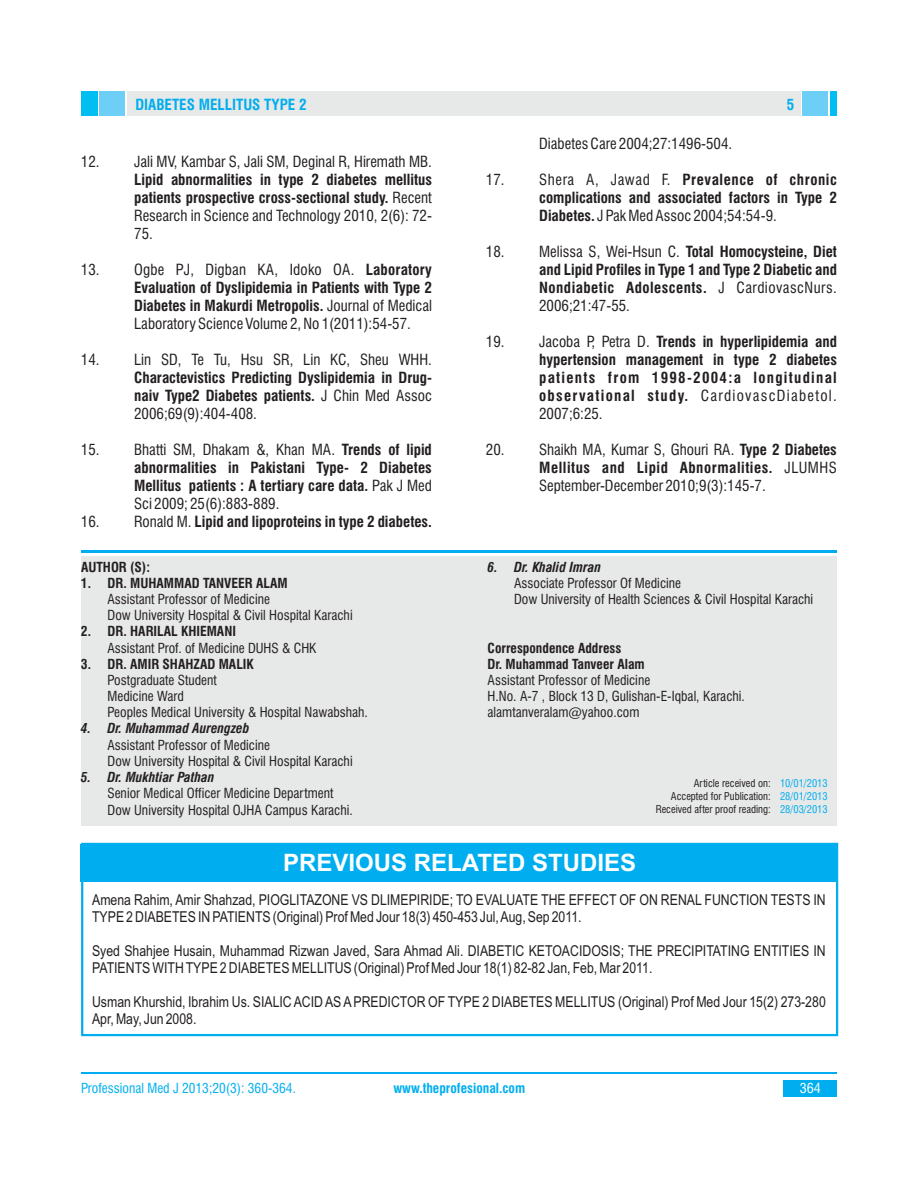
<style>
.page{position:relative;width:918px;height:1188px;background:#fff}
.page>*{position:absolute;margin:0;border:0;box-sizing:border-box;transform-origin:0 0}
.t1{font:700 24px "Arial";color:#fff}
.t2{font:700 condensed 15px "Swiss 721 BT";color:#231f20}
.t3{font:condensed 15px "Swiss 721 BT";color:#231f20}
.t4{font:15px/17px "Arial Narrow";color:#231f20}
.t5{font:700 condensed 15px "Swiss 721 BT";letter-spacing:.085em;color:#231f20}
.t6{font:700 condensed 15px "Swiss 721 BT";letter-spacing:.03em;color:#231f20}
.t7{font:700 condensed 15px "Swiss 721 BT";letter-spacing:.04em;color:#231f20}
.t8{font:700 condensed 15px "Swiss 721 BT";letter-spacing:.035em;color:#231f20}
.t9{font:700 condensed 15px "Swiss 721 BT";color:#00aeef}
.t10{font:condensed 13.5px/16.2px "Swiss 721 BT";color:#231f20}
.t11{font:700 condensed 13.5px "Swiss 721 BT";color:#231f20}
.t12{font:italic 700 condensed 13.5px "Swiss 721 BT";color:#231f20}
.t13{font:condensed 13.5px "Swiss 721 BT";color:#00aeef}
.t14{font:700 condensed 13.5px "Swiss 721 BT";color:#00aeef}
.t15{font:condensed 13.5px "Swiss 721 BT";color:#fff;scale:1.04 1}
.t16{font:condensed 10.5px/12.6px "Swiss 721 BT";color:#231f20;text-align:right}
.t17{font:condensed 10.5px/12.6px "Swiss 721 BT";color:#00aeef;text-align:justify}
.s1{font-weight:400}
.s2{font-weight:700}
</style>
<div class="page">
<div style="left:81px;top:92px;width:16px;height:24px;background:#00bdf2"></div>
<div style="left:99px;top:92px;width:25px;height:24px;background:#6ecff6"></div>
<div style="left:127px;top:92px;width:674px;height:24px;background:#e7e8e8"></div>
<div style="left:803px;top:92px;width:25px;height:24px;background:#6ecff6"></div>
<div style="left:830px;top:92px;width:7px;height:24px;background:#00bdf2"></div>
<div style="left:783px;top:1080px;width:54px;height:16px;background:#00aeef"></div>
<hr style="left:81px;top:1073px;width:756px;height:1px;background:#00aeef">
<div style="left:81px;top:557px;width:756px;height:269px;background:#e7e8e8"></div>
<hr style="left:81px;top:550px;width:756px;height:3px;background:#00aeef">
<div style="left:81px;top:843px;width:757px;height:193px;border:2px solid #00aeef"></div>
<div style="left:81px;top:844px;width:756px;height:38px;background:#00aeef"></div>
<p class="t9" style="left:135px;top:98px;width:173px">DIABETES MELLITUS TYPE 2</p>
<p class="t3" style="left:539px;top:138px;width:195px">Diabetes Care 2004;27:1496-504.</p>
<p class="t9" style="left:787px;top:98px;width:9px">5</p>
<p class="t3" style="left:81px;top:156px;width:352px">12. Jali MV, Kambar S, Jali SM, Deginal R, Hiremath MB.</p>
<p class="t2" style="left:134px;top:174px;width:299px">Lipid abnormalities in type 2 diabetes mellitus</p>
<p class="t7" style="left:486px;top:174px;width:352px"><span class="s1">17. Shera A, Jawad F.</span> Prevalence of chronic</p>
<p class="t2" style="left:134px;top:192px;width:299px">patients prospective cross-sectional study. <span class="s1">Recent</span></p>
<p class="t2" style="left:539px;top:192px;width:299px">complications and associated factors in Type 2</p>
<p class="t3" style="left:134px;top:210px;width:299px">Research in Science and Technology 2010, 2(6): 72-</p>
<p class="t3" style="left:539px;top:210px;width:239px"><span class="s2">Diabetes.</span> J Pak Med Assoc 2004;54:54-9.</p>
<p class="t3" style="left:134px;top:228px;width:20px">75.</p>
<p class="t3" style="left:486px;top:246px;width:352px">18. Melissa S, Wei-Hsun C. <span class="s2">Total Homocysteine, Diet</span></p>
<p class="t3" style="left:81px;top:264px;width:352px">13. Ogbe PJ, Digban KA, Idoko OA. <span class="s2">Laboratory</span></p>
<p class="t2" style="left:539px;top:264px;width:299px">and Lipid Profiles in Type 1 and Type 2 Diabetic and</p>
<p class="t2" style="left:134px;top:282px;width:299px">Evaluation of Dyslipidemia in Patients with Type 2</p>
<p class="t6" style="left:539px;top:282px;width:299px">Nondiabetic Adolescents. <span class="s1">J CardiovascNurs.</span></p>
<p class="t2" style="left:134px;top:300px;width:299px">Diabetes in Makurdi Metropolis. <span class="s1">Journal of Medical</span></p>
<p class="t3" style="left:539px;top:300px;width:92px">2006;21:47-55.</p>
<p class="t3" style="left:134px;top:318px;width:278px">Laboratory Science Volume 2, No 1(2011):54-57.</p>
<p class="t2" style="left:486px;top:336px;width:353px"><span class="s1">19. Jacoba P, Petra D.</span> Trends in hyperlipidemia and</p>
<p class="t3" style="left:81px;top:354px;width:352px">14. Lin SD, Te Tu, Hsu SR, Lin KC, Sheu WHH.</p>
<p class="t2" style="left:539px;top:354px;width:299px">hypertension management in type 2 diabetes</p>
<p class="t2" style="left:134px;top:372px;width:299px">Charactevistics Predicting Dyslipidemia in Drug-</p>
<p class="t5" style="left:539px;top:372px;width:299px">patients from 1998-2004:a longitudinal</p>
<p class="t2" style="left:134px;top:390px;width:299px">naiv Type2 Diabetes patients. <span class="s1">J Chin Med Assoc</span></p>
<p class="t5" style="left:539px;top:390px;width:299px">observational study. <span class="s1">CardiovascDiabetol.</span></p>
<p class="t3" style="left:134px;top:408px;width:124px">2006;69(9):404-408.</p>
<p class="t3" style="left:539px;top:408px;width:65px">2007;6:25.</p>
<p class="t3" style="left:81px;top:444px;width:352px">15. Bhatti SM, Dhakam &amp;, Khan MA. <span class="s2">Trends of lipid</span></p>
<p class="t3" style="left:486px;top:444px;width:352px">20. Shaikh MA, Kumar S, Ghouri RA. <span class="s2">Type 2 Diabetes</span></p>
<p class="t2" style="left:134px;top:462px;width:299px">abnormalities in Pakistani Type- 2 Diabetes</p>
<p class="t8" style="left:539px;top:462px;width:299px">Mellitus and Lipid Abnormalities. <span class="s1">JLUMHS</span></p>
<p class="t2" style="left:134px;top:480px;width:299px">Mellitus patients : A tertiary care data. <span class="s1">Pak J Med</span></p>
<p class="t3" style="left:539px;top:480px;width:228px">September-December 2010;9(3):145-7.</p>
<p class="t3" style="left:134px;top:498px;width:147px">Sci 2009; 25(6):883-889.</p>
<p class="t2" style="left:81px;top:516px;width:353px"><span class="s1">16. Ronald M.</span> Lipid and lipoproteins in type 2 diabetes.</p>
<p class="t11" style="left:81px;top:561px;width:71px">AUTHOR (S):</p>
<p class="t12" style="left:488px;top:561px;width:115px">6. Dr. Khalid Imran</p>
<p class="t11" style="left:81px;top:578px;width:208px">1. DR. MUHAMMAD TANVEER ALAM</p>
<p class="t10" style="left:514px;top:576px;width:169px">Associate Professor Of Medicine</p>
<p class="t10" style="left:107px;top:592px;width:164px">Assistant Professor of Medicine</p>
<p class="t10" style="left:514px;top:592px;width:301px">Dow University of Health Sciences &amp; Civil Hospital Karachi</p>
<p class="t10" style="left:107px;top:609px;width:247px">Dow University Hospital &amp; Civil Hospital Karachi</p>
<p class="t11" style="left:81px;top:626px;width:157px">2. DR. HARILAL KHIEMANI</p>
<p class="t10" style="left:107px;top:641px;width:211px">Assistant Prof. of Medicine DUHS &amp; CHK</p>
<p class="t11" style="left:488px;top:642px;width:135px">Correspondence Address</p>
<p class="t11" style="left:81px;top:658px;width:174px">3. DR. AMIR SHAHZAD MALIK</p>
<p class="t11" style="left:488px;top:659px;width:159px">Dr. Muhammad Tanveer Alam</p>
<p class="t10" style="left:107px;top:673px;width:111px">Postgraduate Student</p>
<p class="t10" style="left:488px;top:673px;width:164px">Assistant Professor of Medicine</p>
<p class="t10" style="left:107px;top:689px;width:78px">Medicine Ward</p>
<p class="t10" style="left:488px;top:690px;width:259px">H.No. A-7 , Block 13 D, Gulishan-E-Iqbal, Karachi.</p>
<p class="t10" style="left:107px;top:706px;width:262px">Peoples Medical University &amp; Hospital Nawabshah.</p>
<p class="t12" style="left:81px;top:723px;width:170px">4. Dr. Muhammad Aurengzeb</p>
<p class="t10" style="left:107px;top:738px;width:247px">Assistant Professor of Medicine<br>Dow University Hospital &amp; Civil Hospital Karachi</p>
<p class="t12" style="left:81px;top:772px;width:135px">5. Dr. Mukhtiar Pathan</p>
<p class="t10" style="left:107px;top:787px;width:247px">Senior Medical Officer Medicine Department<br>Dow University Hospital OJHA Campus Karachi.</p>
<p class="t10" style="left:488px;top:706px;width:153px">alamtanveralam@yahoo.com</p>
<p class="t16" style="left:656px;top:778px;width:117px">Article received on:<br>Accepted for Publication:<br>Received after proof reading:</p>
<p class="t17" style="left:780px;top:778px;width:49px">10/01/2013<br>28/01/2013<br>28/03/2013</p>
<h1 class="t1" style="left:283px;top:854px;width:354px">PREVIOUS RELATED STUDIES</h1>
<p class="t4" style="left:92px;top:893px;width:735px">Amena Rahim, Amir Shahzad, PIOGLITAZONE VS DLIMEPIRIDE; TO EVALUATE THE EFFECT OF ON RENAL FUNCTION TESTS IN<br>TYPE 2 DIABETES IN PATIENTS (Original) Prof Med Jour 18(3) 450-453 Jul, Aug, Sep 2011.</p>
<p class="t4" style="left:92px;top:944px;width:735px">Syed Shahjee Husain, Muhammad Rizwan Javed, Sara Ahmad Ali. DIABETIC KETOACIDOSIS; THE PRECIPITATING ENTITIES IN<br>PATIENTS WITH TYPE 2 DIABETES MELLITUS (Original) Prof Med Jour 18(1) 82-82 Jan, Feb, Mar 2011.</p>
<p class="t4" style="left:92px;top:995px;width:735px">Usman Khurshid, Ibrahim Us. SIALIC ACID AS APREDICTOR OF TYPE 2 DIABETES MELLITUS (Original) Prof Med Jour 15(2) 273-280<br>Apr, May, Jun 2008.</p>
<p class="t13" style="left:81px;top:1083px;width:217px">Professional Med J 2013;20(3): 360-364.</p>
<p class="t14" style="left:393px;top:1083px;width:133px">www.theprofesional.com</p>
<p class="t15" style="left:800px;top:1083px;width:22px">364</p>
</div>
